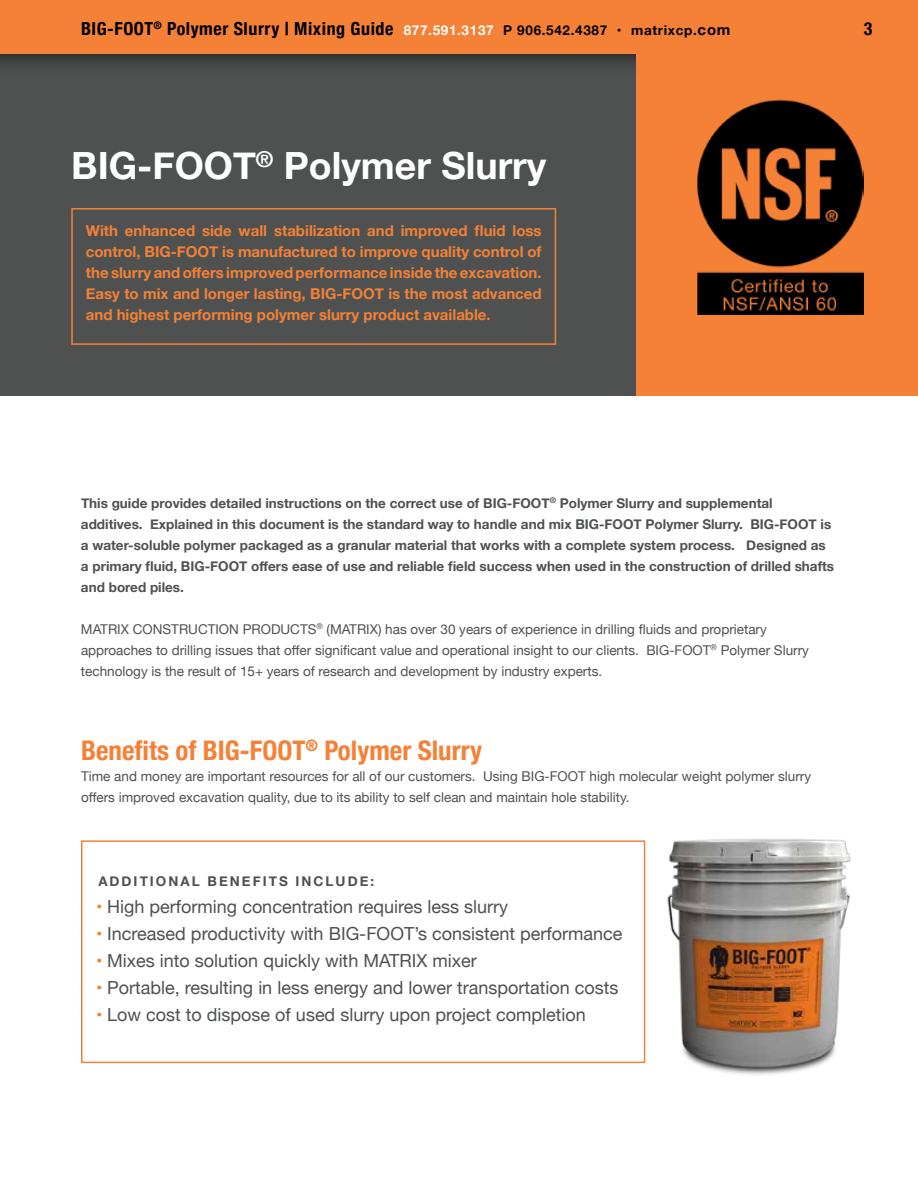
<style>
.page{position:relative;width:918px;height:1188px;background:#fff}
.page>*{position:absolute;margin:0;border:0;box-sizing:border-box;transform-origin:0 0}
.t1{font:700 37.5px "Helvetica Neue";color:#fff}
.t2{font:700 condensed 27px "Helvetica Neue";color:#f58137}
.t3{font:18px "Helvetica Neue";color:#4e5150}
.t4{font:700 condensed 18px "Helvetica Neue";letter-spacing:.03em;color:#000}
.t5{font:700 15px/21px "Helvetica Neue";color:#f58137;text-align:justify}
.t6{font:13.5px/21px "Helvetica Neue";color:#4e5150}
.t7{font:700 13.5px/21px "Helvetica Neue";color:#4e5150}
.t8{font:700 13.5px "Helvetica Neue";letter-spacing:.15em;color:#4e5150}
.s1{font-stretch:normal;font-size:13.5px;color:#fff}
.s2{font-stretch:normal;font-size:13.5px}
.s3{font-stretch:normal;font-size:15px}
.s4{color:#f58137}
</style>
<div class="page">
<div style="left:0;top:52px;width:636px;height:344px;background:#4e5150"></div>
<div style="left:0;top:0;width:918px;height:77px;background:#000;opacity:.75"></div>
<div style="left:0;top:0;width:918px;height:54px;background:#f58137"></div>
<div style="left:71px;top:208px;width:485px;height:137px;border:2px solid #f58137"></div>
<div style="left:81px;top:840px;width:564px;height:223px;border:2px solid #f58137"></div>
<img style="left:667px;top:838px;width:184px;height:237px">
<div style="left:636px;top:46px;width:282px;height:350px;background:#f58137"></div>
<img style="left:697px;top:99px;width:167px;height:215px">
<h3 class="t4" style="left:81px;top:14px;width:651px">BIG-FOOT<sup>®</sup> Polymer Slurry | Mixing Guide <span class="s1">877.591.3137</span> <span class="s2">P 906.542.4387 • matrixcp.</span><span class="s3">com</span></h3>
<h3 class="t4" style="left:864px;top:14px;width:10px">3</h3>
<h1 class="t1" style="left:71px;top:136px;width:477px">BIG-FOOT<sup>®</sup> Polymer Slurry</h1>
<p class="t5" style="left:86px;top:221px;width:457px">With enhanced side wall stabilization and improved fluid loss control, BIG-FOOT is manufactured to improve quality control of the slurry and offers improved performance inside the excavation.<br>Easy to mix and longer lasting, BIG-FOOT is the most advanced and highest performing polymer slurry product available.</p>
<p class="t7" style="left:81px;top:493px;width:755px">This guide provides detailed instructions on the correct use of BIG-FOOT<sup>®</sup> Polymer Slurry and supplemental additives. Explained in this document is the standard way to handle and mix BIG-FOOT Polymer Slurry. BIG-FOOT is a water-soluble polymer packaged as a granular material that works with a complete system process. Designed as a primary fluid, BIG-FOOT offers ease of use and reliable field success when used in the construction of drilled shafts and bored piles.</p>
<p class="t6" style="left:81px;top:619px;width:729px">MATRIX CONSTRUCTION PRODUCTS<sup>®</sup> (MATRIX) has over 30 years of experience in drilling fluids and proprietary approaches to drilling issues that offer significant value and operational insight to our clients. BIG-FOOT<sup>®</sup> Polymer Slurry technology is the result of 15+ years of research and development by industry experts.</p>
<h2 class="t2" style="left:81px;top:728px;width:403px">Benefits of BIG-FOOT<sup>®</sup> Polymer Slurry</h2>
<p class="t6" style="left:81px;top:766px;width:732px">Time and money are important resources for all of our customers. Using BIG-FOOT high molecular weight polymer slurry offers improved excavation quality, due to its ability to self clean and maintain hole stability.</p>
<p class="t8" style="left:98px;top:870px;width:277px">ADDITIONAL BENEFITS INCLUDE:</p>
<h3 class="t3" style="left:96px;top:893px;width:414px"><span class="s4">•</span> High performing concentration requires less slurry</h3>
<h3 class="t3" style="left:96px;top:920px;width:528px"><span class="s4">•</span> Increased productivity with BIG-FOOT’s consistent performance</h3>
<h3 class="t3" style="left:96px;top:947px;width:382px"><span class="s4">•</span> Mixes into solution quickly with MATRIX mixer</h3>
<h3 class="t3" style="left:96px;top:974px;width:524px"><span class="s4">•</span> Portable, resulting in less energy and lower transportation costs</h3>
<h3 class="t3" style="left:96px;top:1001px;width:491px"><span class="s4">•</span> Low cost to dispose of used slurry upon project completion</h3>
</div>
